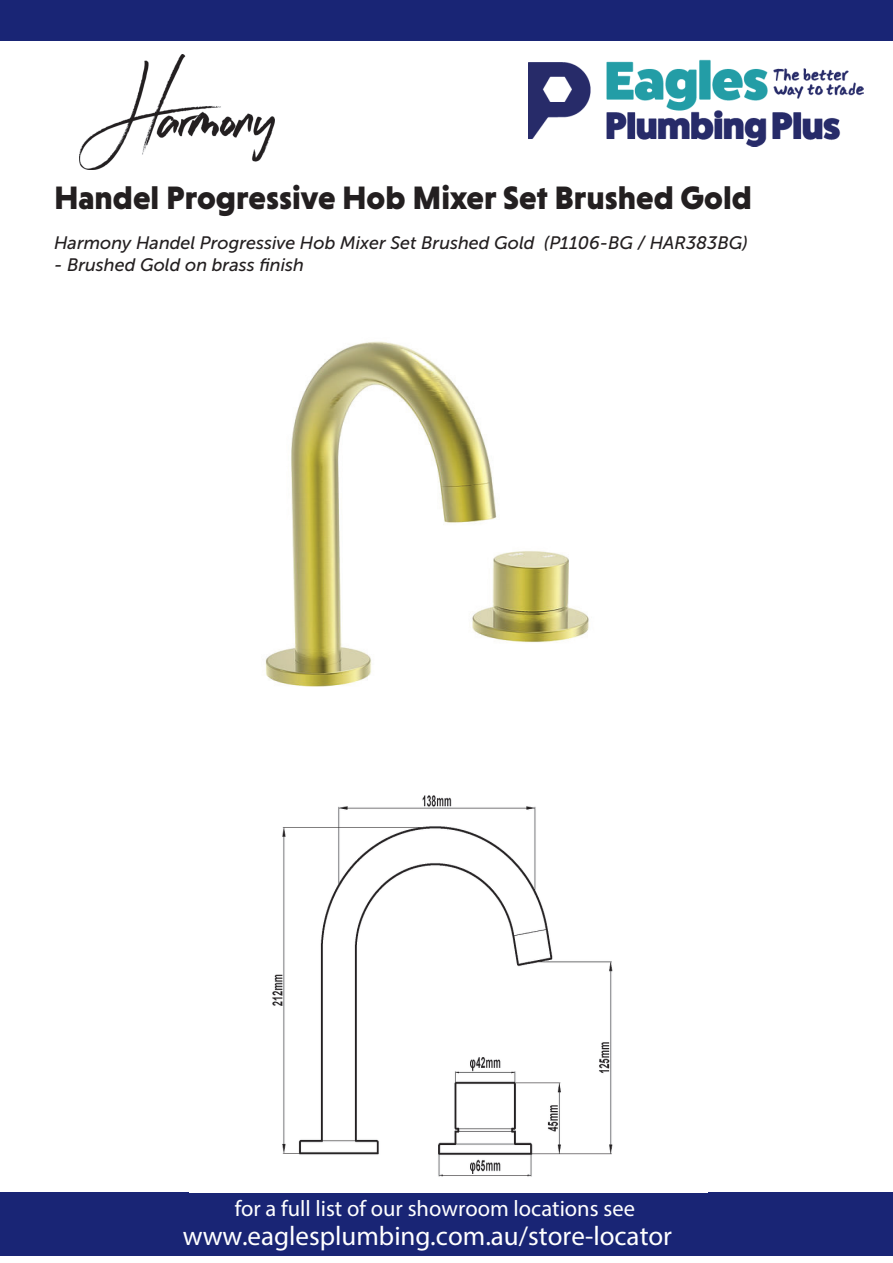
<style>
.page{position:relative;width:893px;height:1263px;background:#fff}
.page>*{position:absolute;margin:0;border:0;box-sizing:border-box;transform-origin:0 0}
.t1{font:900 33px "Niveau Grotesk";color:#231f20}
.t2{font:27px "Myriad Pro";color:#fff}
.t3{font:22.5px "Myriad Pro";color:#fff}
.t4{font:italic 18px "Museo Sans 500";color:#231f20}
</style>
<div class="page">
<div style="left:0;top:0;width:893px;height:40px;background:#192575"></div>
<img style="left:528px;top:59px;width:335px;height:87px">
<div style="left:0;top:1192px;width:893px;height:63px;background:#192575"></div>
<img style="left:79px;top:54px;width:195px;height:115px">
<img style="left:265px;top:341px;width:324px;height:346px">
<img style="left:272px;top:795px;width:341px;height:382px">
<h1 class="t1" style="left:54px;top:179px;width:699px">Handel Progressive Hob Mixer Set Brushed Gold</h1>
<p class="t4" style="left:54px;top:233px;width:695px">Harmony Handel Progressive Hob Mixer Set Brushed Gold (P1106-BG / HAR383BG)</p>
<p class="t4" style="left:54px;top:254px;width:251px">- Brushed Gold on brass finish</p>
<p class="t3" style="left:235px;top:1194px;width:402px">for a full list of our showroom locations see</p>
<h2 class="t2" style="left:183px;top:1219px;width:491px">www.eaglesplumbing.com.au/store-locator</h2>
</div>
